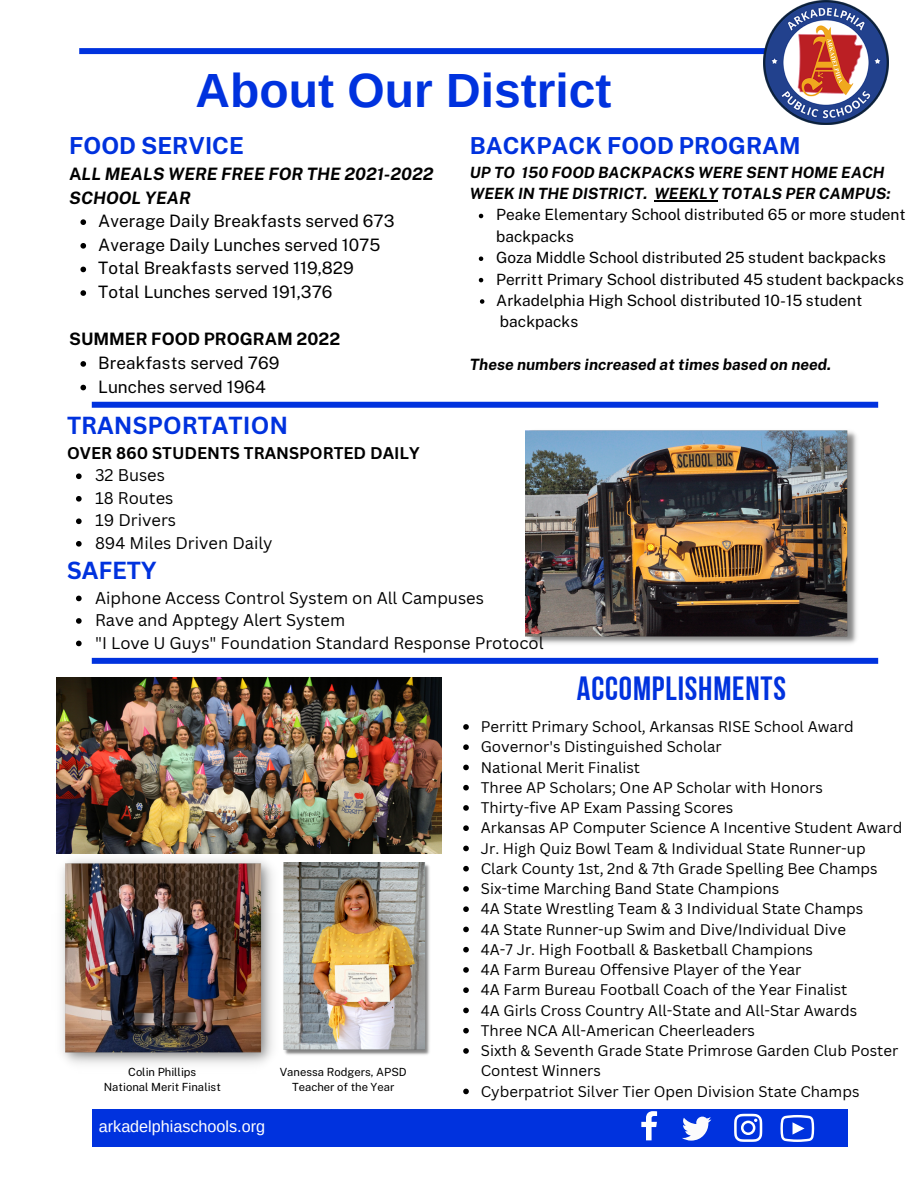
<style>
.page{position:relative;width:918px;height:1188px;background:#fff}
.page>*{position:absolute;margin:0;border:0;box-sizing:border-box;transform-origin:0 0}
.t1{font:700 48px "Arimo";color:#0032de}
.t2{font:33.45px "Bebas Neue Cyrillic";letter-spacing:.025em;color:#0032de}
.t3{font:700 24px "Canva Sans";color:#0032de}
.t4{font:700 23.4px "Public Sans";color:#0032de}
.t5{font:17.1px/23.7px "Public Sans";color:#000}
.t6{font:italic 700 17.1px/23.7px "Public Sans";color:#000}
.t7{font:700 17.1px "Public Sans";color:#000}
.t8{font:16.5px/22.5px "Canva Sans";color:#000}
.t9{font:700 16.5px "Canva Sans";color:#000}
.t10{font:16.2px "Arimo";color:#fff}
.t11{font:15.6px/21.3px "Public Sans";color:#000}
.t12{font:italic 700 15.6px "Public Sans";color:#000}
.t13{font:15.45px/21.3px "Public Sans";color:#000}
.t14{font:italic 700 15.45px/21.3px "Public Sans";color:#000}
.t15{font:15px/20.2px "Canva Sans";color:#000}
.t16{font:11.25px/15px "Public Sans";color:#000;text-align:center}
.s1{font-style:normal}
</style>
<div class="page">
<div style="left:92px;top:1109px;width:756px;height:37px;background:#0032de"></div>
<div style="left:92px;top:402px;width:786px;height:6px;background:#0032de"></div>
<div style="left:79px;top:48px;width:787px;height:6px;background:#0032de"></div>
<img style="left:764px;top:0;width:124px;height:125px">
<img style="left:525px;top:430px;width:332px;height:214px">
<div style="left:92px;top:658px;width:786px;height:6px;background:#0032de"></div>
<img style="left:57px;top:678px;width:384px;height:175px">
<img style="left:56px;top:850px;width:226px;height:214px">
<img style="left:283px;top:862px;width:147px;height:193px">
<svg style="left:682px;top:1117px;width:29px;height:24px"></svg>
<svg style="left:734px;top:1114px;width:28px;height:28px"></svg>
<svg style="left:780px;top:1115px;width:34px;height:27px"></svg>
<svg style="left:641px;top:1111px;width:16px;height:29px"></svg>
<svg style="left:80px;top:219px;width:6px;height:6px"></svg>
<svg style="left:80px;top:243px;width:6px;height:6px"></svg>
<svg style="left:80px;top:267px;width:6px;height:5px"></svg>
<svg style="left:80px;top:290px;width:6px;height:6px"></svg>
<svg style="left:80px;top:361px;width:6px;height:6px"></svg>
<svg style="left:80px;top:385px;width:6px;height:5px"></svg>
<svg style="left:479px;top:214px;width:4px;height:4px"></svg>
<svg style="left:479px;top:256px;width:4px;height:5px"></svg>
<svg style="left:479px;top:278px;width:4px;height:4px"></svg>
<svg style="left:480px;top:299px;width:4px;height:5px"></svg>
<hr style="left:654px;top:200px;width:64px;height:1px;background:#000">
<svg style="left:76px;top:473px;width:6px;height:6px"></svg>
<svg style="left:76px;top:496px;width:6px;height:6px"></svg>
<svg style="left:76px;top:518px;width:6px;height:6px"></svg>
<svg style="left:76px;top:541px;width:6px;height:6px"></svg>
<svg style="left:76px;top:596px;width:6px;height:5px"></svg>
<svg style="left:76px;top:618px;width:6px;height:6px"></svg>
<svg style="left:76px;top:641px;width:6px;height:5px"></svg>
<svg style="left:463px;top:724px;width:6px;height:6px"></svg>
<svg style="left:463px;top:744px;width:6px;height:6px"></svg>
<svg style="left:463px;top:765px;width:6px;height:5px"></svg>
<svg style="left:463px;top:785px;width:6px;height:6px"></svg>
<svg style="left:463px;top:805px;width:6px;height:6px"></svg>
<svg style="left:463px;top:825px;width:6px;height:6px"></svg>
<svg style="left:463px;top:846px;width:6px;height:5px"></svg>
<svg style="left:463px;top:866px;width:6px;height:6px"></svg>
<svg style="left:463px;top:886px;width:6px;height:6px"></svg>
<svg style="left:463px;top:906px;width:6px;height:6px"></svg>
<svg style="left:463px;top:927px;width:6px;height:5px"></svg>
<svg style="left:463px;top:947px;width:6px;height:6px"></svg>
<svg style="left:463px;top:967px;width:6px;height:6px"></svg>
<svg style="left:463px;top:987px;width:6px;height:6px"></svg>
<svg style="left:463px;top:1008px;width:6px;height:5px"></svg>
<svg style="left:463px;top:1028px;width:6px;height:6px"></svg>
<svg style="left:463px;top:1048px;width:6px;height:6px"></svg>
<svg style="left:463px;top:1089px;width:6px;height:5px"></svg>
<h1 class="t1" style="left:196px;top:64px;width:417px">About Our District</h1>
<h3 class="t4" style="left:69px;top:132px;width:176px">FOOD SERVICE</h3>
<p class="t6" style="left:69px;top:162px;width:366px"><span class="s1">A</span>LL MEALS WERE FREE FOR THE 2021-2022<br>SCHOOL YEAR</p>
<p class="t5" style="left:98px;top:209px;width:298px">Average Daily Breakfasts served 673<br>Average Daily Lunches served 1075<br>Total Breakfasts served 119,829<br>Total Lunches served 191,376</p>
<p class="t7" style="left:69px;top:329px;width:273px">SUMMER FOOD PROGRAM 2022</p>
<p class="t5" style="left:98px;top:351px;width:183px">Breakfasts served 769<br>Lunches served 1964</p>
<h3 class="t3" style="left:67px;top:408px;width:223px">TRANSPORTATION</h3>
<p class="t9" style="left:67px;top:441px;width:354px">OVER 860 STUDENTS TRANSPORTED DAILY</p>
<p class="t8" style="left:95px;top:464px;width:179px">32 Buses<br>18 Routes<br>19 Drivers<br>894 Miles Driven Daily</p>
<h3 class="t3" style="left:67px;top:553px;width:91px">SAFETY</h3>
<h3 class="t4" style="left:470px;top:132px;width:332px">BACKPACK FOOD PROGRAM</h3>
<p class="t14" style="left:470px;top:161px;width:422px">UP TO 150 FOOD BACKPACKS WERE SENT HOME EACH<br>WEEK IN THE DISTRICT. WEEKLY TOTALS PER CAMPUS:</p>
<p class="t13" style="left:496px;top:204px;width:411px">Peake Elementary School distributed 65 or more student backpacks<br>Goza Middle School distributed 25 student backpacks Perritt Primary School distributed 45 student backpacks</p>
<p class="t11" style="left:496px;top:290px;width:368px">Arkadelphia High School distributed 10-15 student backpacks</p>
<p class="t12" style="left:470px;top:355px;width:363px">These numbers increased at times based on need.</p>
<p class="t8" style="left:95px;top:586px;width:450px">Aiphone Access Control System on All Campuses<br>Rave and Apptegy Alert System<br>"I Love U Guys" Foundation Standard Response Protocol</p>
<h2 class="t2" style="left:577px;top:675px;width:211px">ACCOMPLISHMENTS</h2>
<p class="t16" style="left:104px;top:1064px;width:119px">Colin Phillips<br>National Merit Finalist</p>
<p class="t10" style="left:99px;top:1118px;width:168px">arkadelphiaschools.org</p>
<p class="t16" style="left:280px;top:1064px;width:129px">Vanessa Rodgers, APSD<br>Teacher of the Year</p>
<p class="t15" style="left:481px;top:716px;width:423px">Perritt Primary School, Arkansas RISE School Award Governor's Distinguished Scholar<br>National Merit Finalist<br>Three AP Scholars; One AP Scholar with Honors<br>Thirty-five AP Exam Passing Scores<br>Arkansas AP Computer Science A Incentive Student Award Jr. High Quiz Bowl Team &amp; Individual State Runner-up Clark County 1st, 2nd &amp; 7th Grade Spelling Bee Champs Six-time Marching Band State Champions<br>4A State Wrestling Team &amp; 3 Individual State Champs<br>4A State Runner-up Swim and Dive/Individual Dive<br>4A-7 Jr. High Football &amp; Basketball Champions<br>4A Farm Bureau Offensive Player of the Year<br>4A Farm Bureau Football Coach of the Year Finalist<br>4A Girls Cross Country All-State and All-Star Awards<br>Three NCA All-American Cheerleaders<br>Sixth &amp; Seventh Grade State Primrose Garden Club Poster Contest Winners<br>Cyberpatriot Silver Tier Open Division State Champs</p>
</div>
